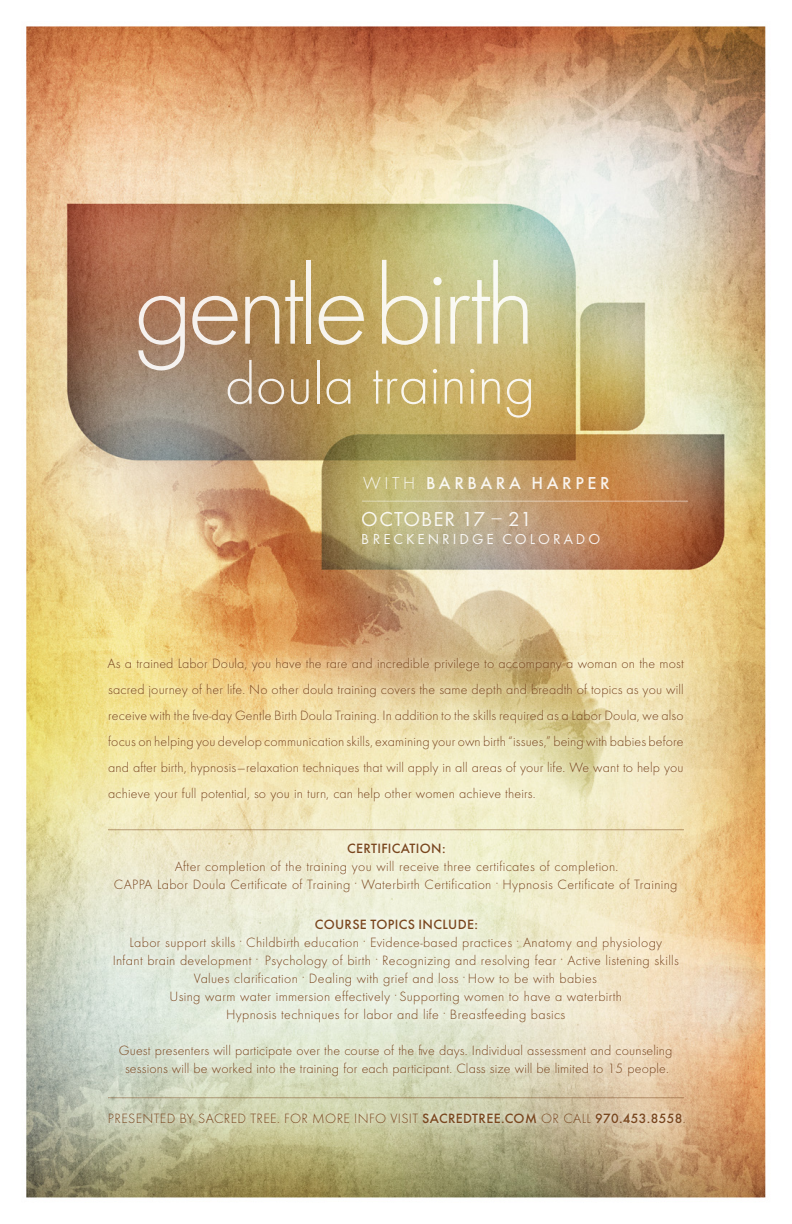
<style>
.page{position:relative;width:792px;height:1224px;background:#fff}
.page>*{position:absolute;margin:0;border:0;box-sizing:border-box;transform-origin:0 0}
.t1{font:115px "Futura Lgt";letter-spacing:-.05em;color:#fff}
.t2{font:60px "Futura Lgt";color:#fff}
.t3{font:21px "Futura";letter-spacing:.05em;color:#fff}
.t4{font:18px "Futura Mdm";letter-spacing:.2em;color:#fff}
.t5{font:15px "Futura";letter-spacing:.2em;color:#fff}
.t6{font:14px/18px "Futura Lgt";letter-spacing:.025em;color:#79461d;text-align:center}
.t7{font:14px "Futura Mdm";letter-spacing:.025em;color:#79461d}
.s1{font-family:"Futura Lgt"}
.s2{font-family:"Futura Mdm"}
</style>
<div class="page">
<img style="left:26px;top:26px;width:740px;height:1172px">
<svg style="left:102px;top:1106px;width:624px;height:39px;background:#cbc49f"></svg>
<svg style="left:101px;top:651px;width:622px;height:169px;background:#ecddaa"></svg>
<svg style="left:108px;top:836px;width:609px;height:75px;background:#efe9ca"></svg>
<svg style="left:107px;top:912px;width:608px;height:128px;background:#eae9d4"></svg>
<svg style="left:113px;top:1038px;width:603px;height:56px;background:#dddac0"></svg>
<hr style="left:108px;top:830px;width:576px;height:1px;background:#79461d">
<hr style="left:108px;top:1098px;width:576px;height:1px;background:#79461d">
<hr style="left:362px;top:501px;width:326px;height:1px;background:#fff">
<h1 class="t1" style="left:133px;top:229px;width:404px">gentle birth</h1>
<h2 class="t2" style="left:225px;top:344px;width:312px">doula training</h2>
<p class="t4" style="left:363px;top:471px;width:248px"><span class="s1">with</span> BARB ARA HARPER</p>
<h3 class="t3" style="left:362px;top:505px;width:172px">OCTOBER 17 – 21</h3>
<p class="t5" style="left:362px;top:529px;width:238px">B RECKENRIDGE CO LORADO</p>
<p class="t6" style="left:108px;top:651px;width:578px;line-height:26px;text-align:justify">As a trained Labor Doula, you have the rare and incredible privilege to accompany a woman on the most sacred journey of her life. No other doula training covers the same depth and breadth of topics as you will receive with the five-day Gentle Birth Doula Training. I n addition to the skills required as a Labor Doula, we also focus on helping you develop communication skills, examining your own birth “issues,” being with babies before and after birth, hypnosis—relaxation techniques that will apply in all areas of your life. We want to help you achieve your full potential, so you in turn, can help other women achieve theirs.</p>
<p class="t7" style="left:347px;top:839px;width:100px">CERTIFICATION:</p>
<p class="t6" style="left:114px;top:858px;width:565px">After completion of the training you will receive three certificates of completion.<br>CAPPA Labor Doula Certificate of Training <sup>•</sup> Waterbirth Certification <sup>•</sup> Hypnosis Certificate of Training</p>
<p class="t7" style="left:315px;top:915px;width:164px">COURSE TOPICS INCLUDE:</p>
<p class="t6" style="left:113px;top:934px;width:568px">Labor support skills <sup>•</sup> Childbirth education <sup>•</sup> Evidence-based practices <sup>•</sup> Anatomy and physiology<br>I nfant brain development <sup>•</sup> Psychology of birth <sup>•</sup> Recognizing and resolving fear <sup>•</sup> Active listening skills Values clarification <sup>•</sup> Dealing with grief and loss <sup>•</sup> How to be with babies<br>Using warm water immersion effectively <sup>•</sup> Supporting women to have a waterbirth<br>Hypnosis techniques for labor and life <sup>•</sup> Breastfeeding basics</p>
<p class="t6" style="left:119px;top:1042px;width:555px">Guest presenters will participate over the course of the five days. I ndividual assessment and counseling sessions will be worked into the training for each participant. Class size will be limited to 15 people.</p>
<p class="t6" style="left:108px;top:1110px;width:579px">Presented by Sacred Tree. for more info visit <span class="s2">SACREDTREE.COM</span> or call <span class="s2">970.453.8558</span>.</p>
</div>
